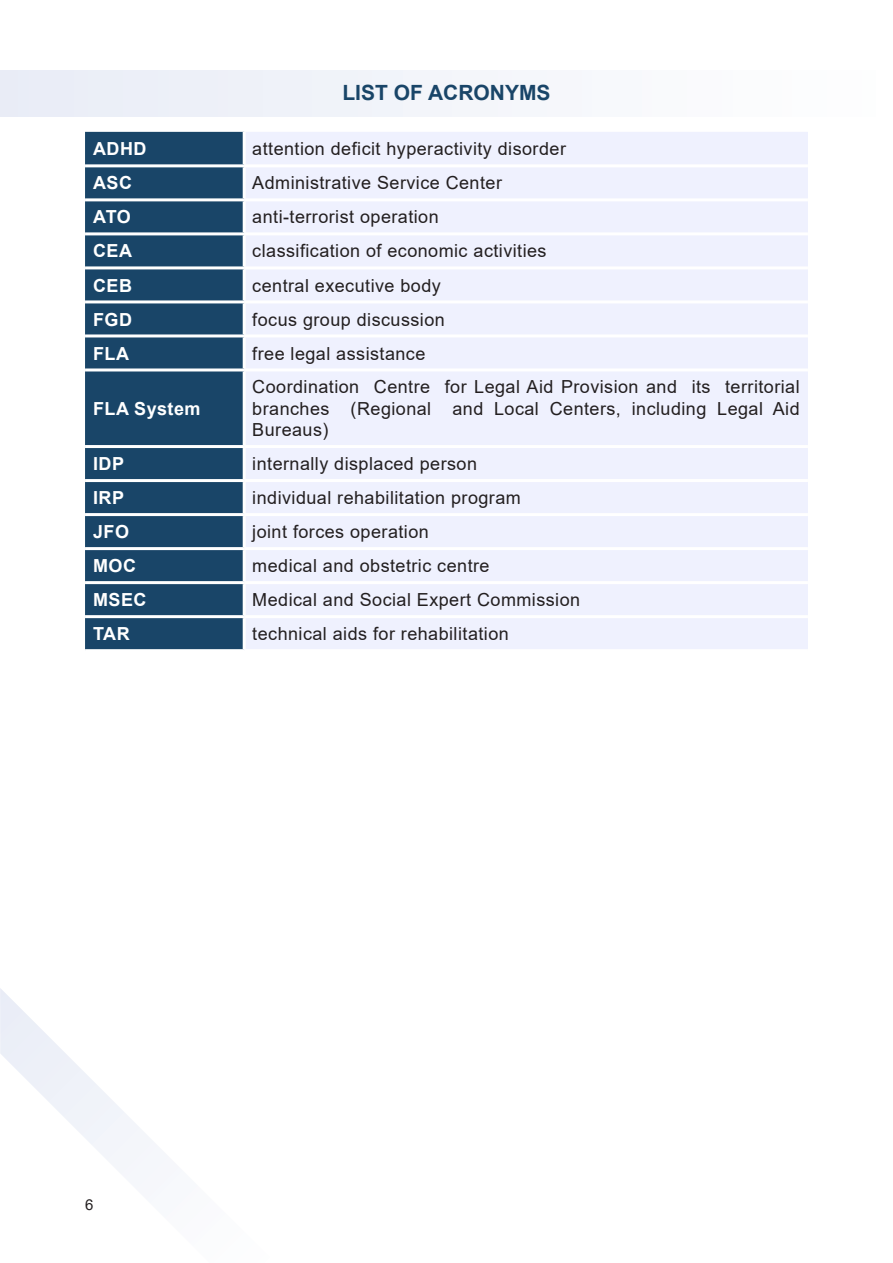
<style>
.page{position:relative;width:893px;height:1263px;background:#fff}
.page>*{position:absolute;margin:0;border:0;box-sizing:border-box;transform-origin:0 0}
.Заголовок{font:700 21px "Arial";color:#194568}
.t1{font:18px/21.6px "Arial";letter-spacing:.025em;color:#231f20;text-align:justify}
.t2{font:700 18px "Arial";letter-spacing:.025em;color:#fff}
.t3{font:15px "Arial";color:#231f20}
</style>
<div class="page">
<svg style="left:0;top:988px;width:153px;height:186px"></svg>
<div style="left:0;top:70px;width:893px;height:46px;background:#f3f5fa"></div>
<div style="left:85px;top:132px;width:158px;height:517px;background:#194568"></div>
<div style="left:246px;top:132px;width:562px;height:517px;background:#eff1fe"></div>
<hr style="left:85px;top:164px;width:159px;height:3px;background:#fff">
<hr style="left:244px;top:164px;width:564px;height:3px;background:#fff">
<hr style="left:85px;top:198px;width:159px;height:3px;background:#fff">
<hr style="left:244px;top:198px;width:564px;height:3px;background:#fff">
<hr style="left:85px;top:232px;width:159px;height:3px;background:#fff">
<hr style="left:244px;top:232px;width:564px;height:3px;background:#fff">
<hr style="left:85px;top:266px;width:159px;height:3px;background:#fff">
<hr style="left:244px;top:266px;width:564px;height:3px;background:#fff">
<hr style="left:85px;top:300px;width:159px;height:3px;background:#fff">
<hr style="left:244px;top:300px;width:564px;height:3px;background:#fff">
<hr style="left:85px;top:334px;width:159px;height:3px;background:#fff">
<hr style="left:244px;top:334px;width:564px;height:3px;background:#fff">
<hr style="left:85px;top:368px;width:159px;height:3px;background:#fff">
<hr style="left:244px;top:368px;width:564px;height:3px;background:#fff">
<hr style="left:85px;top:445px;width:159px;height:3px;background:#fff">
<hr style="left:244px;top:445px;width:564px;height:3px;background:#fff">
<hr style="left:85px;top:479px;width:159px;height:3px;background:#fff">
<hr style="left:244px;top:479px;width:564px;height:3px;background:#fff">
<hr style="left:85px;top:513px;width:159px;height:3px;background:#fff">
<hr style="left:244px;top:513px;width:564px;height:3px;background:#fff">
<hr style="left:85px;top:547px;width:159px;height:3px;background:#fff">
<hr style="left:244px;top:547px;width:564px;height:3px;background:#fff">
<hr style="left:85px;top:581px;width:159px;height:3px;background:#fff">
<hr style="left:244px;top:581px;width:564px;height:3px;background:#fff">
<hr style="left:85px;top:615px;width:159px;height:3px;background:#fff">
<hr style="left:244px;top:615px;width:564px;height:3px;background:#fff">
<p class="Заголовок" style="left:342px;top:78px;width:210px">LIST OF ACRONYMS</p>
<p class="t2" style="left:93px;top:136px;width:55px">ADHD</p>
<p class="t1" style="left:252px;top:137px;width:315px">attention deficit hyperactivity disorder</p>
<p class="t2" style="left:93px;top:170px;width:40px">ASC</p>
<p class="t1" style="left:252px;top:172px;width:251px">Administrative Service Center</p>
<p class="t2" style="left:93px;top:204px;width:39px">АТО</p>
<p class="t1" style="left:252px;top:206px;width:188px">anti-terrorist operation</p>
<p class="t2" style="left:93px;top:238px;width:40px">CEA</p>
<p class="t1" style="left:252px;top:240px;width:296px">classification of economic activities</p>
<p class="t2" style="left:93px;top:272px;width:40px">CEB</p>
<p class="t1" style="left:252px;top:274px;width:190px">central executive body</p>
<p class="t2" style="left:93px;top:306px;width:40px">FGD</p>
<p class="t1" style="left:252px;top:308px;width:194px">focus group discussion</p>
<p class="t2" style="left:93px;top:340px;width:37px">FLA</p>
<p class="t1" style="left:252px;top:342px;width:175px">free legal assistance</p>
<p class="t2" style="left:93px;top:396px;width:109px">FLA System</p>
<p class="t1" style="left:252px;top:376px;width:549px">Coordination Centre for Legal Aid Provision and its territorial branches (Regional and Local Centers, including Legal Aid Bureaus)</p>
<p class="t2" style="left:93px;top:451px;width:32px">IDP</p>
<p class="t1" style="left:252px;top:453px;width:226px">internally displaced person</p>
<p class="t2" style="left:93px;top:485px;width:32px">IRP</p>
<p class="t1" style="left:252px;top:487px;width:270px">individual rehabilitation program</p>
<p class="t2" style="left:93px;top:519px;width:37px">JFO</p>
<p class="t1" style="left:252px;top:521px;width:178px">joint forces operation</p>
<p class="t2" style="left:93px;top:553px;width:44px">MOC</p>
<p class="t1" style="left:252px;top:555px;width:239px">medical and obstetric centre</p>
<p class="t2" style="left:93px;top:587px;width:55px">MSEC</p>
<p class="t1" style="left:252px;top:589px;width:329px">Medical and Social Expert Commission</p>
<p class="t2" style="left:93px;top:621px;width:38px">TAR</p>
<p class="t1" style="left:252px;top:623px;width:258px">technical aids for rehabilitation</p>
<p class="t3" style="left:85px;top:1194px;width:10px">6</p>
</div>
